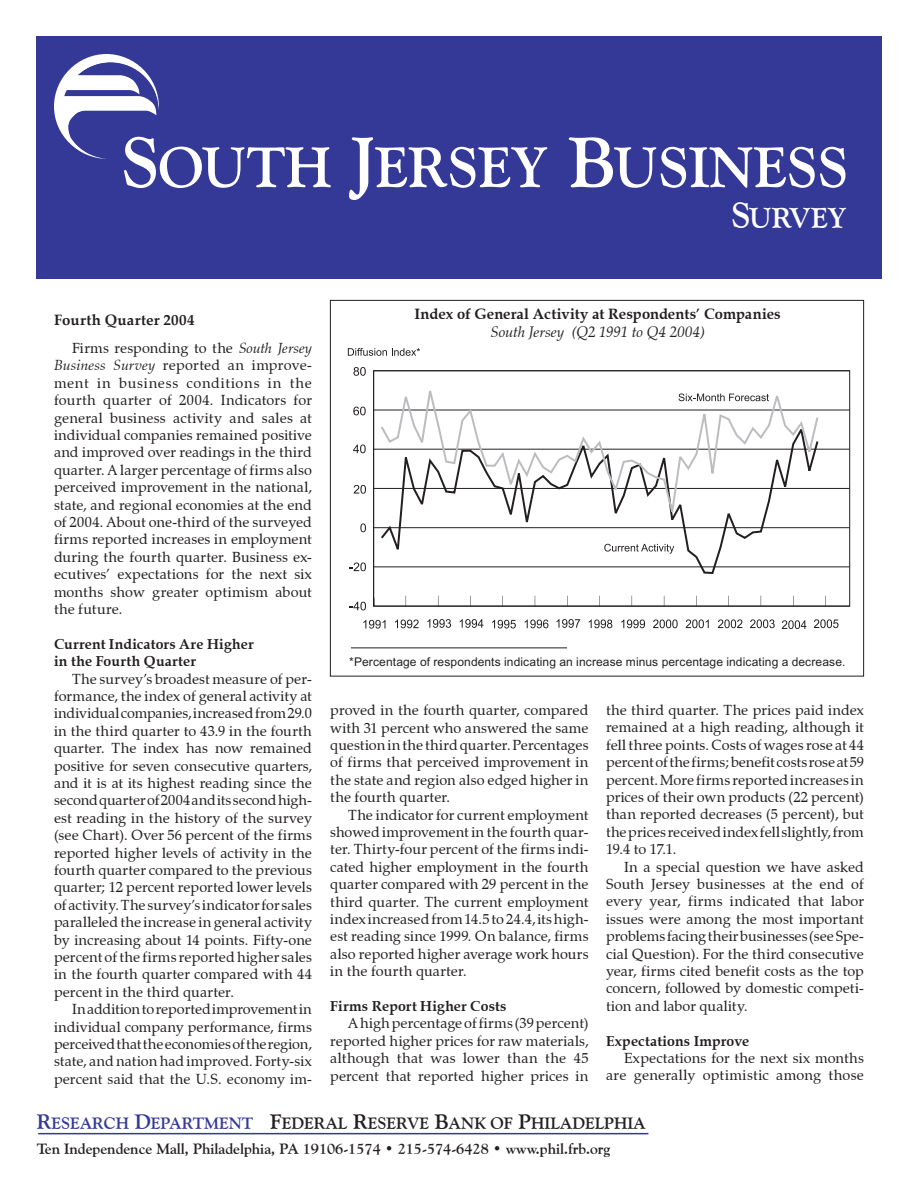
<style>
.page{position:relative;width:918px;height:1188px;background:#fff}
.page>*{position:absolute;margin:0;border:0;box-sizing:border-box;transform-origin:0 0}
.t1{font:700 56.4px "Goudy Old Style BT";color:#fff}
.t2{font:700 28.8px "Goudy Old Style BT";color:#fff}
.t3{font:700 16.5px "Goudy Old Style BT";color:#231f20}
.t4{font:700 15px "Goudy Old Style BT";color:#231f20}
.t5{font:700 15px "Zapf Calligraphic 801 BT";color:#231f20}
.t6{font:italic 15px "Zapf Calligraphic 801 BT";letter-spacing:-.005em;color:#231f20}
.t7{font:700 15px "Palatino Linotype";letter-spacing:.025em;color:#231f20}
.t8{font:14.4px/17.4px "Zapf Calligraphic 801 BT";letter-spacing:.005em;color:#231f20;text-align:justify}
.t9{font:700 14.4px/17.4px "Zapf Calligraphic 801 BT";letter-spacing:.01em;color:#231f20}
.t10{font:12px "Arial";letter-spacing:.01em;color:#231f20}
.s1{font-size:70.5px}
.s2{font-size:36px}
.s3{font-style:italic}
.s4{font-size:21px;color:#343896}
.s5{color:#343896}
.s6{font-size:21px}
</style>
<div class="page">
<div style="left:36px;top:36px;width:846px;height:243px;background:#343896"></div>
<svg style="left:54px;top:54px;width:105px;height:105px"></svg>
<hr style="left:38px;top:1133px;width:610px;height:1px;background:#343896">
<hr style="left:374px;top:370px;width:476px;height:1px;background:#231f20">
<svg style="left:373px;top:371px;width:477px;height:235px"></svg>
<svg style="left:379px;top:522px;width:441px;height:53px"></svg>
<svg style="left:379px;top:381px;width:441px;height:141px"></svg>
<svg style="left:373px;top:598px;width:2px;height:8px"></svg>
<svg style="left:348px;top:348px;width:72px;height:8px"></svg>
<svg style="left:353px;top:367px;width:13px;height:9px"></svg>
<svg style="left:353px;top:407px;width:13px;height:8px"></svg>
<svg style="left:363px;top:620px;width:22px;height:9px"></svg>
<svg style="left:395px;top:620px;width:24px;height:8px"></svg>
<svg style="left:427px;top:619px;width:24px;height:9px"></svg>
<svg style="left:460px;top:619px;width:23px;height:9px"></svg>
<svg style="left:492px;top:620px;width:24px;height:9px"></svg>
<svg style="left:525px;top:620px;width:23px;height:8px"></svg>
<svg style="left:556px;top:619px;width:24px;height:9px"></svg>
<svg style="left:589px;top:620px;width:23px;height:8px"></svg>
<svg style="left:621px;top:619px;width:24px;height:9px"></svg>
<svg style="left:653px;top:619px;width:25px;height:9px"></svg>
<svg style="left:686px;top:619px;width:23px;height:9px"></svg>
<svg style="left:718px;top:619px;width:24px;height:9px"></svg>
<svg style="left:750px;top:619px;width:25px;height:9px"></svg>
<svg style="left:782px;top:620px;width:24px;height:9px"></svg>
<svg style="left:814px;top:619px;width:25px;height:9px"></svg>
<svg style="left:353px;top:445px;width:13px;height:8px"></svg>
<svg style="left:354px;top:485px;width:12px;height:9px"></svg>
<svg style="left:360px;top:523px;width:6px;height:9px"></svg>
<svg style="left:350px;top:563px;width:16px;height:8px"></svg>
<svg style="left:350px;top:602px;width:16px;height:8px"></svg>
<svg style="left:679px;top:393px;width:90px;height:8px"></svg>
<svg style="left:604px;top:544px;width:70px;height:10px"></svg>
<hr style="left:351px;top:647px;width:216px;height:1px;background:#231f20">
<h1 class="t1" style="left:121px;top:133px;width:729px"><span class="s1">S</span>OUTH <span class="s1">J</span>ERSEY <span class="s1">B</span>USINESS</h1>
<h2 class="t2" style="left:731px;top:201px;width:117px"><span class="s2">S</span>URVEY</h2>
<p class="t7" style="left:54px;top:309px;width:142px">Fourth Quarter 2004</p>
<p class="t5" style="left:415px;top:304px;width:368px">Index of General Activity at Respondents’ Companies</p>
<p class="t6" style="left:490px;top:322px;width:216px">South Jersey (Q2 1991 to Q4 2004)</p>
<p class="t8" style="left:54px;top:339px;width:260px;text-indent:18px">Firms responding to the <span class="s3">South Jersey Business Survey</span> reported an improve&shy;ment in business conditions in the fourth quarter of 2004. Indicators for general business activity and sales at individual companies remained positive and improved over readings in the third quarter. A larger percentage of firms also perceived improvement in the national, state, and regional economies at the end of 2004. About one-third of the surveyed firms reported increases in employment during the fourth quarter. Business ex&shy;ecutives’ expectations for the next six months show greater optimism about the future.</p>
<p class="t9" style="left:54px;top:635px;width:201px">Current Indicators Are Higher in the Fourth Quarter</p>
<p class="t8" style="left:54px;top:670px;width:260px;text-indent:18px">The survey’s broadest measure of per&shy;formance, the index of general activity at individual companies, increased from 29.0 in the third quarter to 43.9 in the fourth quarter. The index has now remained positive for seven consecutive quarters, and it is at its highest reading since the second quarter of 2004 and its second high&shy;est reading in the history of the survey (see Chart). Over 56 percent of the firms reported higher levels of activity in the fourth quarter compared to the previous quarter; 12 percent reported lower levels of activity. The survey’s indicator for sales paralleled the increase in general activity by increasing about 14 points. Fifty-one percent of the firms reported higher sales in the fourth quarter compared with 44 percent in the third quarter.</p>
<p class="t8" style="left:54px;top:1001px;width:259px;text-indent:18px">In addition to reported improvement in individual company performance, firms perceived that the economies of the region, state, and nation had improved. Forty-six percent said that the U.S. economy im-</p>
<p class="t10" style="left:349px;top:655px;width:498px">*Percentage of respondents indicating an increase minus percentage indicating a decrease.</p>
<p class="t8" style="left:606px;top:701px;width:260px">the third quarter. The prices paid index remained at a high reading, although it fell three points. Costs of wages rose at 44 percent of the firms; benefit costs rose at 59 percent. More firms reported increases in prices of their own products (22 percent) than reported decreases (5 percent), but the prices received index fell slightly, from 19.4 to 17.1.</p>
<p class="t8" style="left:606px;top:858px;width:260px;text-indent:18px">In a special question we have asked South Jersey businesses at the end of every year, firms indicated that labor issues were among the most important problems facing their businesses (see Spe&shy;cial Question). For the third consecutive year, firms cited benefit costs as the top concern, followed by domestic competi&shy;tion and labor quality.</p>
<p class="t9" style="left:606px;top:1032px;width:145px">Expectations Improve</p>
<p class="t8" style="left:606px;top:1049px;width:259px;text-align:right">Expectations for the next six months are generally optimistic among those</p>
<p class="t8" style="left:330px;top:702px;width:260px">proved in the fourth quarter, compared with 31 percent who answered the same question in the third quarter. Percentages of firms that perceived improvement in the state and region also edged higher in the fourth quarter.</p>
<p class="t8" style="left:330px;top:806px;width:260px;text-indent:18px">The indicator for current employment showed improvement in the fourth quar&shy;ter. Thirty-four percent of the firms indi&shy;cated higher employment in the fourth quarter compared with 29 percent in the third quarter. The current employment index increased from 14.5 to 24.4, its high&shy;est reading since 1999. On balance, firms also reported higher average work hours in the fourth quarter.</p>
<p class="t9" style="left:330px;top:997px;width:178px">Firms Report Higher Costs</p>
<p class="t8" style="left:330px;top:1015px;width:260px;text-indent:18px">A high percentage of firms (39 percent) reported higher prices for raw materials, although that was lower than the 45 percent that reported higher prices in</p>
<p class="t3" style="left:37px;top:1113px;width:610px"><span class="s4">R</span><span class="s5">ESEARCH</span> <span class="s4">D</span><span class="s5">EPARTMENT</span> <span class="s6">F</span>EDERAL <span class="s6">R</span>ESERVE <span class="s6">B</span>ANK OF <span class="s6">P</span>HILADELPHIA</p>
<p class="t4" style="left:37px;top:1140px;width:575px">Ten Independence Mall, Philadelphia, PA 19106-1574 • 215-574-6428 • www.phil.frb.org</p>
</div>
